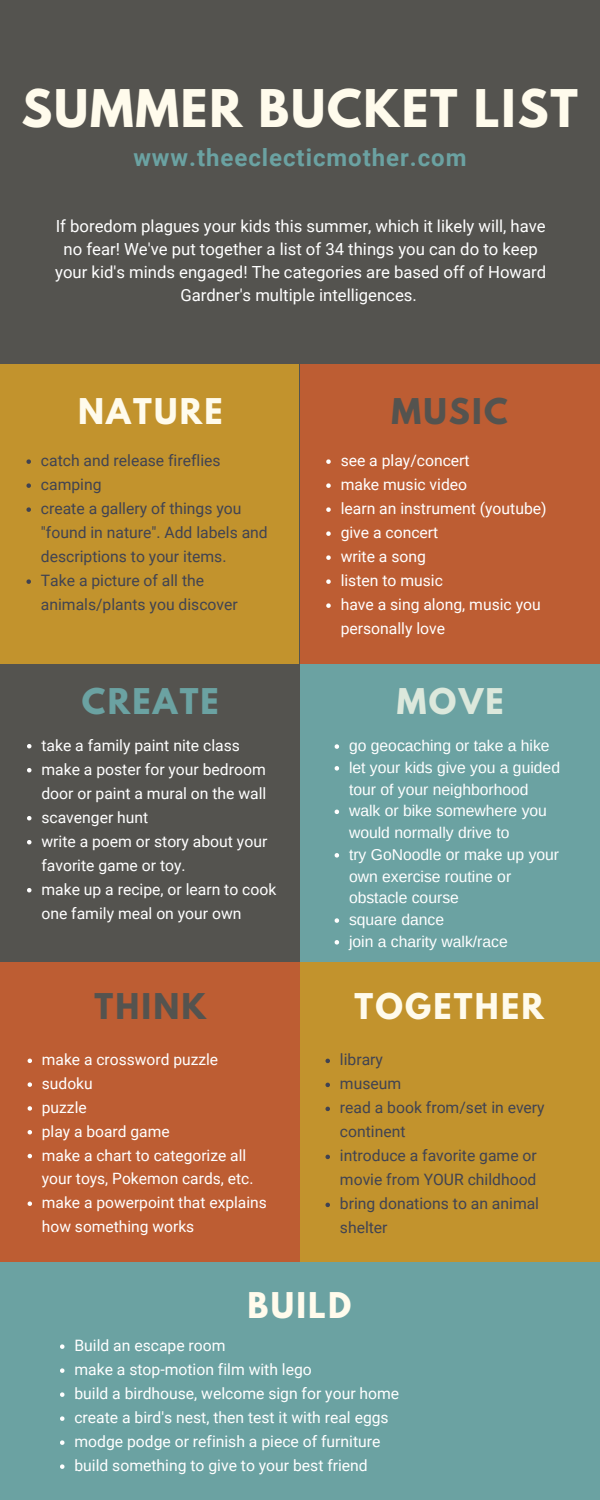
<style>
.page{position:relative;width:600px;height:1500px;background:#54534f}
.page>*{position:absolute;margin:0;border:0;box-sizing:border-box;transform-origin:0 0}
.t1{font:700 46px "League Spartan";letter-spacing:.04em;color:#fffbec}
.t2{font:700 31.4px "League Spartan";letter-spacing:.07em;color:#fffbec}
.t3{font:700 31.4px "League Spartan";letter-spacing:.07em;color:#54534f}
.t4{font:700 31.4px "League Spartan";letter-spacing:.07em;color:#6ba2a2}
.t5{font:700 31.4px "League Spartan";color:#dce8dc}
.t6{font:700 24px "Roboto";letter-spacing:.04em;color:#6ba2a2}
.t7{font:16.7px/23.2px "Roboto";color:#fff;text-align:center}
.t8{font:15.7px/24px "Roboto";color:#fff}
.t9{font:15.7px/24px "Roboto";color:#404352}
.t10{font:15.7px/21.8px "Arimo";color:#fff}
.t11{font:15.6px/23.8px "Roboto";color:#fff}
</style>
<div class="page">
<div style="left:300px;top:364px;width:300px;height:300px;background:#bd5d33"></div>
<div style="left:0;top:364px;width:300px;height:300px;background:#c2932d"></div>
<svg style="left:27px;top:744px;width:5px;height:4px"></svg>
<svg style="left:27px;top:768px;width:5px;height:4px"></svg>
<svg style="left:27px;top:816px;width:5px;height:4px"></svg>
<svg style="left:27px;top:840px;width:5px;height:4px"></svg>
<svg style="left:27px;top:888px;width:5px;height:4px"></svg>
<svg style="left:26px;top:459px;width:5px;height:5px"></svg>
<svg style="left:26px;top:483px;width:5px;height:5px"></svg>
<svg style="left:26px;top:507px;width:5px;height:5px"></svg>
<svg style="left:26px;top:579px;width:5px;height:5px"></svg>
<div style="left:300px;top:664px;width:300px;height:300px;background:#6ba2a2"></div>
<div style="left:0;top:962px;width:300px;height:300px;background:#bd5d33"></div>
<div style="left:300px;top:962px;width:300px;height:301px;background:#c2932d"></div>
<div style="left:0;top:1262px;width:600px;height:238px;background:#6ba2a2"></div>
<svg style="left:326px;top:459px;width:5px;height:5px"></svg>
<svg style="left:326px;top:483px;width:5px;height:5px"></svg>
<svg style="left:326px;top:507px;width:5px;height:5px"></svg>
<svg style="left:326px;top:531px;width:5px;height:5px"></svg>
<svg style="left:326px;top:555px;width:5px;height:5px"></svg>
<svg style="left:326px;top:579px;width:5px;height:5px"></svg>
<svg style="left:326px;top:603px;width:5px;height:5px"></svg>
<svg style="left:326px;top:1059px;width:4px;height:4px"></svg>
<svg style="left:326px;top:1083px;width:4px;height:4px"></svg>
<svg style="left:326px;top:1107px;width:4px;height:4px"></svg>
<svg style="left:326px;top:1155px;width:4px;height:4px"></svg>
<svg style="left:326px;top:1203px;width:4px;height:4px"></svg>
<svg style="left:28px;top:1059px;width:4px;height:4px"></svg>
<svg style="left:28px;top:1082px;width:4px;height:5px"></svg>
<svg style="left:28px;top:1106px;width:4px;height:5px"></svg>
<svg style="left:28px;top:1130px;width:4px;height:4px"></svg>
<svg style="left:28px;top:1154px;width:4px;height:4px"></svg>
<svg style="left:28px;top:1201px;width:4px;height:5px"></svg>
<svg style="left:60px;top:1344px;width:4px;height:5px"></svg>
<svg style="left:60px;top:1368px;width:4px;height:5px"></svg>
<svg style="left:60px;top:1392px;width:4px;height:5px"></svg>
<svg style="left:60px;top:1416px;width:4px;height:5px"></svg>
<svg style="left:60px;top:1440px;width:4px;height:5px"></svg>
<svg style="left:60px;top:1464px;width:4px;height:5px"></svg>
<svg style="left:335px;top:744px;width:4px;height:5px"></svg>
<svg style="left:335px;top:766px;width:4px;height:5px"></svg>
<svg style="left:335px;top:810px;width:4px;height:4px"></svg>
<svg style="left:335px;top:853px;width:4px;height:5px"></svg>
<svg style="left:335px;top:918px;width:4px;height:5px"></svg>
<svg style="left:335px;top:940px;width:4px;height:5px"></svg>
<h1 class="t1" style="left:21px;top:86px;width:558px">SUMMER BUCKET LIST</h1>
<h3 class="t6" style="left:133px;top:144px;width:335px">www.theeclecticmother.com</h3>
<p class="t7" style="left:55px;top:214px;width:493px">If boredom plagues your kids this summer, which it likely will, have no fear! We've put together a list of 34 things you can do to keep your kid's minds engaged! The categories are based off of Howard Gardner's multiple intelligences.</p>
<h2 class="t2" style="left:78px;top:395px;width:146px">NATURE</h2>
<p class="t9" style="left:41px;top:449px;width:228px">catch and release fireflies camping<br>create a gallery of things you "found in nature". Add labels and descriptions to your items.<br>Take a picture of all the animals/plants you discover</p>
<h2 class="t4" style="left:82px;top:686px;width:139px">CREATE</h2>
<p class="t8" style="left:41px;top:733px;width:236px">take a family paint nite class make a poster for your bedroom door or paint a mural on the wall scavenger hunt<br>write a poem or story about your favorite game or toy.<br>make up a recipe, or learn to cook one family meal on your own</p>
<h2 class="t3" style="left:391px;top:395px;width:118px">MUSIC</h2>
<p class="t8" style="left:341px;top:449px;width:207px">see a play/concert<br>make music video<br>learn an instrument (youtube) give a concert<br>write a song<br>listen to music<br>have a sing along, music you personally love</p>
<h2 class="t5" style="left:397px;top:686px;width:108px">MOVE</h2>
<p class="t10" style="left:349px;top:735px;width:213px">go geocaching or take a hike let your kids give you a guided tour of your neighborhood walk or bike somewhere you would normally drive to<br>try GoNoodle or make up your own exercise routine or obstacle course<br>square dance<br>join a charity walk/race</p>
<h2 class="t3" style="left:94px;top:991px;width:113px">THINK</h2>
<h2 class="t2" style="left:355px;top:991px;width:191px">TOGETHER</h2>
<p class="t11" style="left:42px;top:1048px;width:226px">make a crossword puzzle sudoku<br>puzzle<br>play a board game<br>make a chart to categorize all your toys, Pokemon cards, etc. make a powerpoint that explains how something works</p>
<p class="t9" style="left:340px;top:1048px;width:206px">library<br>museum<br>read a book from/set in every continent<br>introduce a favorite game or movie from YOUR childhood bring donations to an animal shelter</p>
<h2 class="t2" style="left:248px;top:1290px;width:105px">BUILD</h2>
<p class="t8" style="left:74px;top:1334px;width:326px">Build an escape room<br>make a stop-motion film with lego<br>build a birdhouse, welcome sign for your home create a bird's nest, then test it with real eggs modge podge or refinish a piece of furniture build something to give to your best friend</p>
</div>
